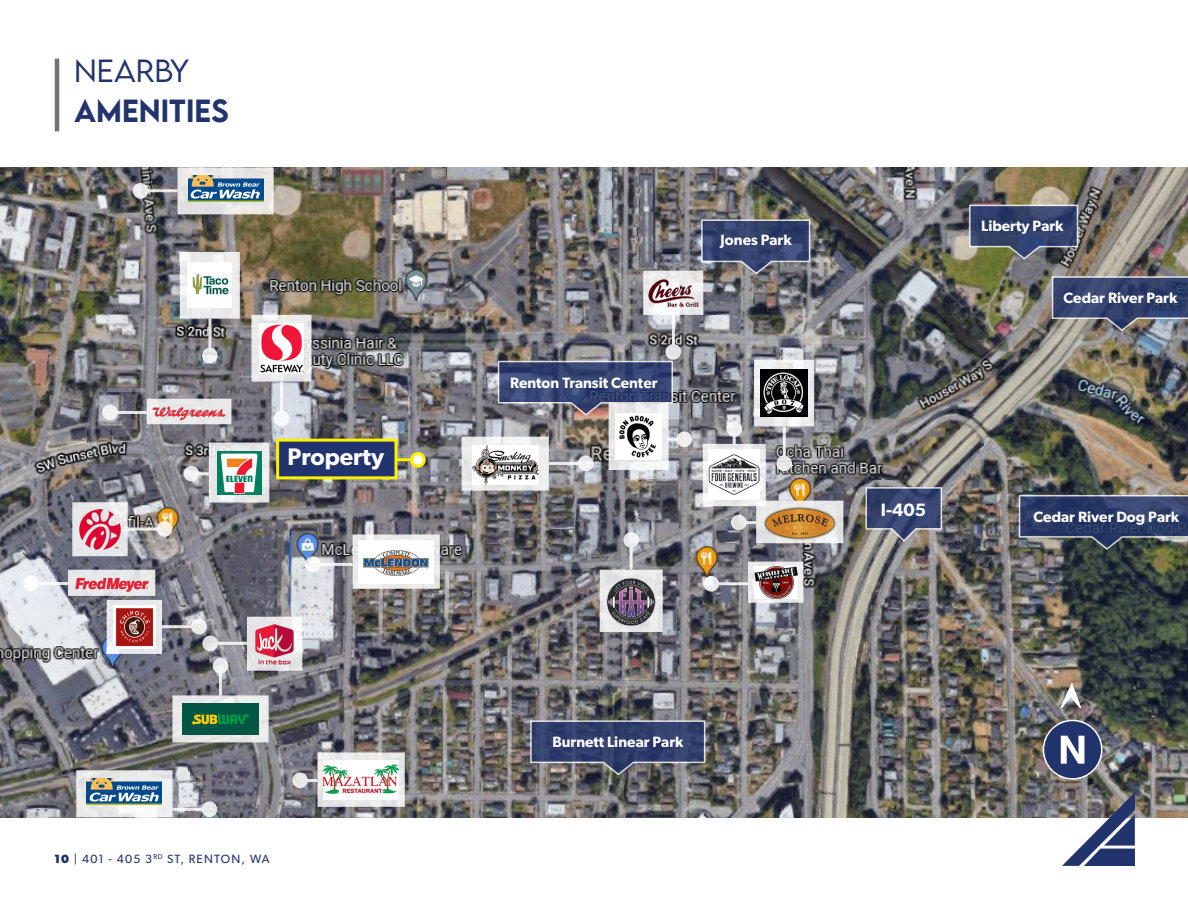
<style>
.page{position:relative;width:1188px;height:918px;background:#fff}
.page>*{position:absolute;margin:0;border:0;box-sizing:border-box;transform-origin:0 0}
.t1{font:500 28.5px "LEMONMILK";color:#22346d}
.t2{font:300 28.5px "LEMONMILK";color:#22346d}
.t3{font:600 24px "Gibson";color:#fff}
.t4{font:600 18px "Gibson";color:#fff}
.t5{font:600 15px "Gibson";color:#fff}
.t6{font:12px "Gibson";letter-spacing:.1em;color:#22346d}
.s1{font-weight:700}
</style>
<div class="page">
<img style="left:0;top:167px;width:1188px;height:650px">
<div style="left:276px;top:439px;width:122px;height:40px;background:#22346d;border:3px solid #fff101"></div>
<div style="left:412px;top:454px;width:12px;height:12px;background:#fff;border-radius:50%"></div>
<div style="left:410px;top:452px;width:16px;height:16px;border:3px solid #fff101;border-radius:50%"></div>
<hr style="left:396px;top:458px;width:16px;height:3px;background:#fff101">
<div style="left:68px;top:570px;width:87px;height:26px;background:#e7e8ea"></div>
<div style="left:756px;top:501px;width:87px;height:42px;background:#e4e5e7;border:2px solid #fff"></div>
<svg style="left:318px;top:753px;width:87px;height:54px;fill:#e9e9e8"></svg>
<svg style="left:353px;top:534px;width:87px;height:55px;fill:#ebeaeb"></svg>
<div style="left:25px;top:577px;width:12px;height:13px;background:#fff;border-radius:50%"></div>
<div style="left:23px;top:576px;width:16px;height:15px;border:3px solid #fff;border-radius:50%"></div>
<hr style="left:38px;top:582px;width:30px;height:3px;background:#fff">
<div style="left:732px;top:516px;width:13px;height:13px;background:#e1e1e3;border-radius:50%"></div>
<div style="left:731px;top:515px;width:16px;height:15px;border:3px solid #fff;border-radius:50%"></div>
<svg style="left:746px;top:521px;width:10px;height:3px"></svg>
<div style="left:294px;top:774px;width:12px;height:13px;background:#eae8e8;border-radius:50%"></div>
<div style="left:292px;top:773px;width:16px;height:15px;border:3px solid #fff;border-radius:50%"></div>
<svg style="left:307px;top:779px;width:11px;height:3px"></svg>
<div style="left:307px;top:558px;width:12px;height:13px;background:#fff;border-radius:50%"></div>
<div style="left:305px;top:556px;width:16px;height:16px;border:3px solid #fff;border-radius:50%"></div>
<hr style="left:320px;top:563px;width:33px;height:3px;background:#fff">
<img style="left:74px;top:563px;width:75px;height:43px">
<img style="left:762px;top:505px;width:75px;height:36px">
<img style="left:324px;top:760px;width:75px;height:39px">
<img style="left:359px;top:541px;width:75px;height:42px">
<div style="left:72px;top:502px;width:56px;height:54px;background:#e7e8ea;border:2px solid #fff"></div>
<svg style="left:748px;top:562px;width:55px;height:41px"></svg>
<svg style="left:247px;top:617px;width:55px;height:54px"></svg>
<svg style="left:107px;top:600px;width:55px;height:54px"></svg>
<svg style="left:462px;top:437px;width:87px;height:54px;fill:#ececec"></svg>
<svg style="left:158px;top:523px;width:13px;height:12px"></svg>
<div style="left:157px;top:521px;width:15px;height:16px;border:3px solid #fff;border-radius:50%"></div>
<hr style="left:128px;top:528px;width:29px;height:3px;background:#fff">
<svg style="left:705px;top:577px;width:13px;height:13px"></svg>
<div style="left:703px;top:576px;width:16px;height:16px;border:3px solid #fff;border-radius:50%"></div>
<hr style="left:719px;top:582px;width:29px;height:3px;background:#fff">
<div style="left:204px;top:637px;width:13px;height:13px;background:#e0e0e1;border-radius:50%"></div>
<div style="left:202px;top:636px;width:16px;height:15px;border:3px solid #fff;border-radius:50%"></div>
<hr style="left:217px;top:642px;width:30px;height:3px;background:#fff">
<div style="left:193px;top:620px;width:12px;height:13px;background:#ececed;border-radius:50%"></div>
<div style="left:191px;top:619px;width:16px;height:15px;border:3px solid #fff;border-radius:50%"></div>
<hr style="left:162px;top:625px;width:30px;height:3px;background:#fff">
<svg style="left:134px;top:185px;width:13px;height:12px"></svg>
<div style="left:133px;top:183px;width:15px;height:16px;border:3px solid #fff;border-radius:50%"></div>
<hr style="left:148px;top:189px;width:30px;height:3px;background:#fff">
<div style="left:203px;top:803px;width:13px;height:13px;background:#e9eaec;border-radius:50%"></div>
<div style="left:202px;top:801px;width:15px;height:16px;border:3px solid #fff;border-radius:50%"></div>
<hr style="left:172px;top:808px;width:30px;height:3px;background:#fff">
<div style="left:579px;top:457px;width:13px;height:13px;background:#f2f2f4;border-radius:50%"></div>
<div style="left:578px;top:456px;width:16px;height:15px;border:3px solid #fff;border-radius:50%"></div>
<hr style="left:549px;top:462px;width:30px;height:3px;background:#fff">
<img style="left:79px;top:507px;width:44px;height:43px">
<img style="left:754px;top:567px;width:43px;height:31px">
<img style="left:251px;top:622px;width:47px;height:44px">
<img style="left:113px;top:606px;width:42px;height:42px">
<img style="left:472px;top:446px;width:66px;height:38px">
<div style="left:147px;top:399px;width:84px;height:25px;background:#eaeaeb"></div>
<div style="left:104px;top:406px;width:12px;height:13px;background:#f3f4f5;border-radius:50%"></div>
<div style="left:102px;top:405px;width:16px;height:15px;border:3px solid #fff;border-radius:50%"></div>
<hr style="left:117px;top:411px;width:30px;height:3px;background:#fff">
<img style="left:150px;top:401px;width:78px;height:22px">
<svg style="left:251px;top:315px;width:61px;height:67px;background:#e4e3e4"></svg>
<svg style="left:180px;top:252px;width:60px;height:67px;fill:#ececec"></svg>
<svg style="left:609px;top:417px;width:60px;height:53px"></svg>
<svg style="left:754px;top:360px;width:60px;height:66px;fill:#ececed"></svg>
<svg style="left:643px;top:271px;width:60px;height:44px"></svg>
<div style="left:275px;top:412px;width:13px;height:13px;background:#f8f8fa;border-radius:50%"></div>
<div style="left:274px;top:411px;width:15px;height:15px;border:3px solid #fff;border-radius:50%"></div>
<hr style="left:280px;top:382px;width:3px;height:29px;background:#fff">
<svg style="left:204px;top:349px;width:12px;height:13px"></svg>
<div style="left:202px;top:348px;width:16px;height:15px;border:3px solid #fff;border-radius:50%"></div>
<hr style="left:208px;top:319px;width:3px;height:29px;background:#fff">
<div style="left:678px;top:433px;width:13px;height:13px;background:#efeeef;border-radius:50%"></div>
<div style="left:677px;top:432px;width:15px;height:15px;border:3px solid #fff;border-radius:50%"></div>
<svg style="left:668px;top:438px;width:9px;height:3px"></svg>
<svg style="left:778px;top:457px;width:13px;height:13px"></svg>
<div style="left:776px;top:456px;width:16px;height:15px;border:3px solid #fff;border-radius:50%"></div>
<hr style="left:783px;top:426px;width:3px;height:30px;background:#fff">
<div style="left:667px;top:346px;width:13px;height:12px;background:#e1e2e3;border-radius:50%"></div>
<div style="left:666px;top:344px;width:15px;height:16px;border:3px solid #fff;border-radius:50%"></div>
<hr style="left:672px;top:315px;width:3px;height:30px;background:#fff">
<img style="left:259px;top:324px;width:45px;height:50px">
<img style="left:188px;top:263px;width:44px;height:45px">
<svg style="left:209px;top:443px;width:60px;height:60px;fill:#e8e8e9"></svg>
<svg style="left:172px;top:695px;width:97px;height:47px;background:#d6dbdb"></svg>
<div style="left:178px;top:167px;width:96px;height:47px;background:#e7e7e4;border:2px solid #fff"></div>
<svg style="left:76px;top:770px;width:96px;height:47px;fill:#ebeaeb"></svg>
<div style="left:600px;top:570px;width:63px;height:62px;background:#e9e9ea;border:2px solid #fff"></div>
<svg style="left:703px;top:444px;width:63px;height:62px"></svg>
<div style="left:185px;top:467px;width:13px;height:13px;background:#f2f3f4;border-radius:50%"></div>
<div style="left:184px;top:466px;width:15px;height:15px;border:3px solid #fff;border-radius:50%"></div>
<svg style="left:199px;top:472px;width:10px;height:3px"></svg>
<svg style="left:214px;top:659px;width:13px;height:13px"></svg>
<div style="left:213px;top:658px;width:15px;height:16px;border:3px solid #fff;border-radius:50%"></div>
<hr style="left:219px;top:673px;width:3px;height:22px;background:#fff">
<div style="left:625px;top:534px;width:13px;height:12px;background:#eff0f1;border-radius:50%"></div>
<div style="left:623px;top:532px;width:16px;height:16px;border:3px solid #fff;border-radius:50%"></div>
<hr style="left:630px;top:547px;width:3px;height:23px;background:#fff">
<div style="left:728px;top:423px;width:13px;height:12px;background:#f0f0f1;border-radius:50%"></div>
<div style="left:726px;top:421px;width:16px;height:16px;border:3px solid #fff;border-radius:50%"></div>
<svg style="left:733px;top:436px;width:3px;height:9px"></svg>
<img style="left:217px;top:451px;width:44px;height:43px">
<img style="left:183px;top:703px;width:75px;height:31px">
<img style="left:188px;top:175px;width:75px;height:27px">
<img style="left:87px;top:778px;width:75px;height:27px">
<img style="left:606px;top:575px;width:51px;height:51px">
<img style="left:709px;top:449px;width:51px;height:51px">
<img style="left:615px;top:417px;width:47px;height:43px">
<img style="left:761px;top:370px;width:46px;height:46px">
<img style="left:645px;top:268px;width:56px;height:49px">
<svg style="left:865px;top:486px;width:78px;height:57px;background:#59627f"></svg>
<svg style="left:1018px;top:494px;width:170px;height:57px;background:#404d6a"></svg>
<svg style="left:497px;top:360px;width:177px;height:57px;background:#5b6485"></svg>
<svg style="left:529px;top:720px;width:177px;height:56px;background:#485272"></svg>
<img style="left:1051px;top:276px;width:137px;height:56px">
<img style="left:968px;top:204px;width:111px;height:57px">
<svg style="left:700px;top:219px;width:111px;height:56px;background:#4e5877"></svg>
<div style="left:1043px;top:720px;width:59px;height:59px;background:#22346d;border-radius:50%"></div>
<div style="left:1043px;top:720px;width:59px;height:60px;border:2px solid #fff;border-radius:50%"></div>
<svg style="left:1061px;top:736px;width:23px;height:28px"></svg>
<svg style="left:1059px;top:681px;width:26px;height:35px"></svg>
<img style="left:1063px;top:793px;width:72px;height:72px">
<hr style="left:55px;top:59px;width:4px;height:72px;background:#707274">
<p class="t2" style="left:74px;top:52px;width:98px">NEARBY</p>
<p class="t1" style="left:74px;top:92px;width:138px">AMENITIES</p>
<p class="t3" style="left:288px;top:443px;width:98px">Property</p>
<p class="t6" style="left:54px;top:851px;width:217px"><span class="s1">10</span> | 401 - 405 3<sup>RD</sup> ST, RENTON, WA</p>
<p class="t5" style="left:510px;top:374px;width:149px">Renton Transit Center</p>
<p class="t5" style="left:721px;top:230px;width:73px">Jones Park</p>
<p class="t5" style="left:553px;top:733px;width:132px">Burnett Linear Park</p>
<p class="t5" style="left:981px;top:217px;width:84px">Liberty Park</p>
<p class="t5" style="left:1064px;top:288px;width:115px">Cedar River Park</p>
<p class="t4" style="left:881px;top:499px;width:47px">I-405</p>
<p class="t5" style="left:1034px;top:508px;width:147px">Cedar River Dog Park</p>
</div>
